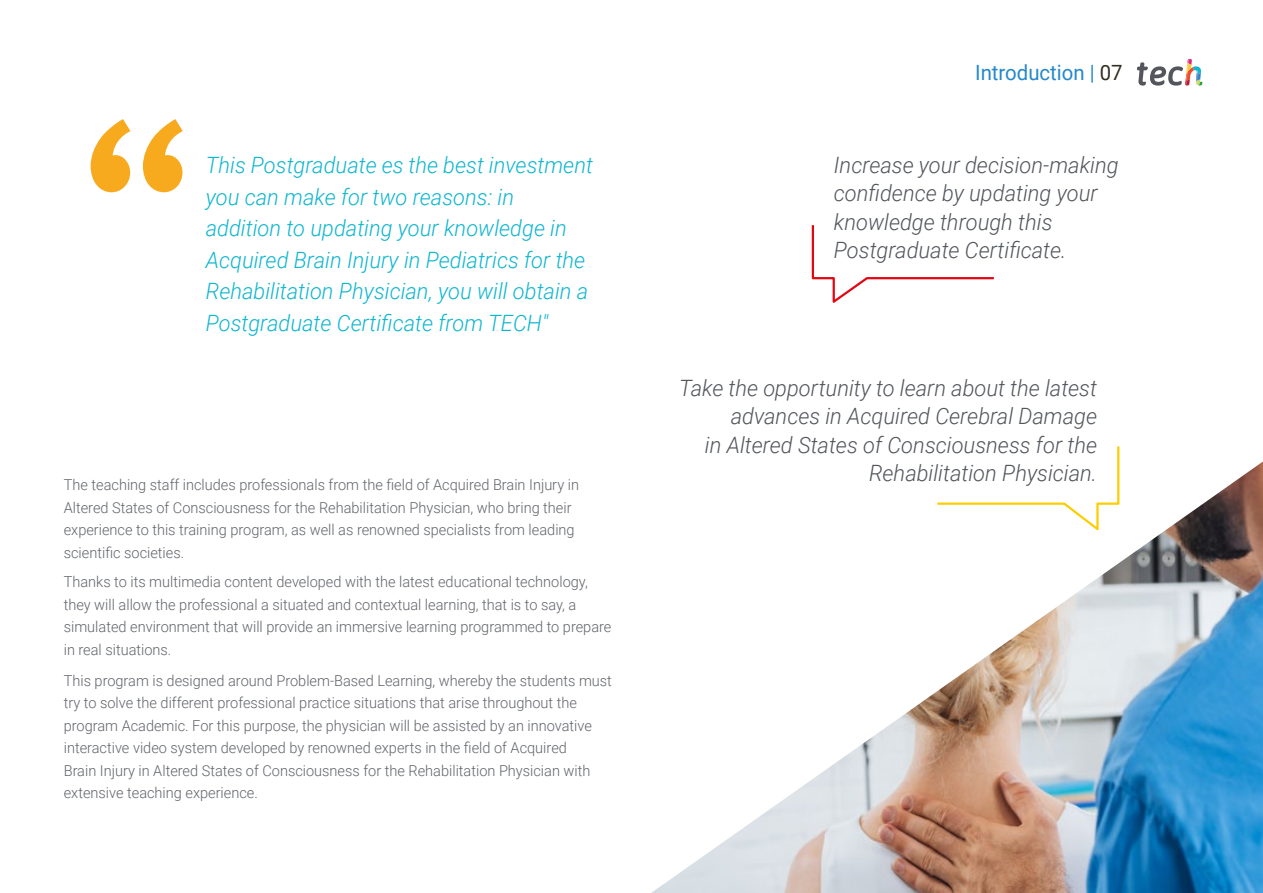
<style>
.page{position:relative;width:1263px;height:893px;background:#fff}
.page>*{position:absolute;margin:0;border:0;box-sizing:border-box;transform-origin:0 0}
.t1{font:italic 300 22.5px/28.5px "Roboto";color:#52555b;text-align:right}
.t2{font:italic 300 22.5px/31.5px "Roboto";color:#0fb6cf}
.t3{font:21px "Roboto";color:#2488c9}
.t4{font:300 15px/22.5px "Roboto";color:#61646a}
.s1{color:#2289cb}
.s2{color:#312e20}
</style>
<div class="page">
<img style="left:651px;top:461px;width:612px;height:432px">
<svg style="left:811px;top:225px;width:183px;height:78px"></svg>
<svg style="left:1137px;top:59px;width:65px;height:27px"></svg>
<svg style="left:91px;top:119px;width:92px;height:73px"></svg>
<p class="t2" style="left:206px;top:149px;width:389px">This Postgraduate es the best investment you can make for two reasons: in addition to updating your knowledge in Acquired Brain Injury in Pediatrics for the Rehabilitation Physician, you will obtain a Postgraduate Certificate from TECH"</p>
<p class="t4" style="left:64px;top:473px;width:517px">The teaching staff includes professionals from the field of Acquired Brain Injury in Altered States of Consciousness for the Rehabilitation Physician, who bring their experience to this training program, as well as renowned specialists from leading scientific societies.</p>
<p class="t4" style="left:64px;top:570px;width:549px">Thanks to its multimedia content developed with the latest educational technology, they will allow the professional a situated and contextual learning, that is to say, a simulated environment that will provide an immersive learning programmed to prepare in real situations.</p>
<p class="t4" style="left:64px;top:668px;width:550px">This program is designed around Problem-Based Learning, whereby the students must try to solve the different professional practice situations that arise throughout the program Academic. For this purpose, the physician will be assisted by an innovative interactive video system developed by renowned experts in the field of Acquired<br>Brain Injury in Altered States of Consciousness for the Rehabilitation Physician with extensive teaching experience.</p>
<h2 class="t3" style="left:975px;top:57px;width:149px">Introduction <span class="s1">|</span> <span class="s2">07</span></h2>
<h1 class="t1" style="left:834px;top:150px;width:286px;text-align:left">Increase your decision-making confidence by updating your knowledge through this<br>Postgraduate Certificate.</h1>
<h1 class="t1" style="left:679px;top:373px;width:419px">Take the opportunity to learn about the latest advances in Acquired Cerebral Damage<br>in Altered States of Consciousness for the Rehabilitation Physician.</h1>
</div>
